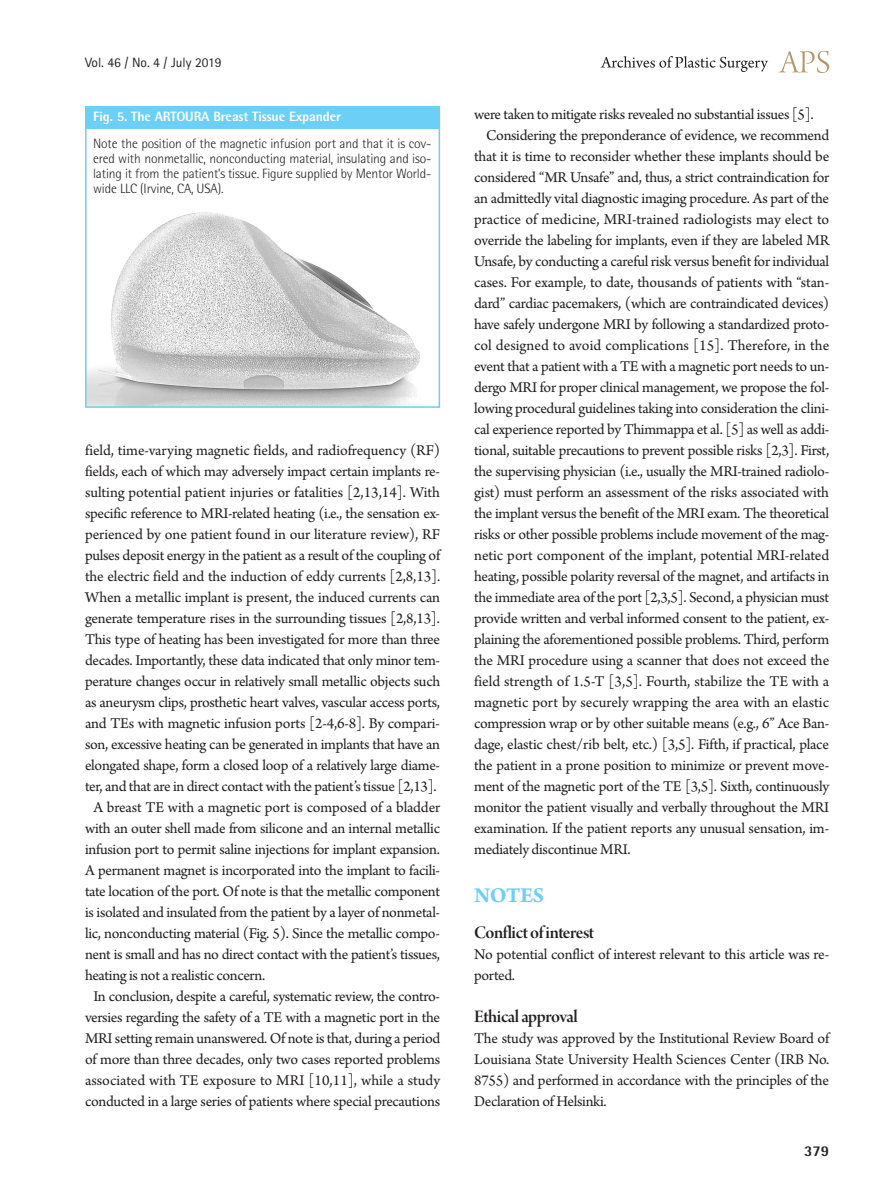
<style>
.page{position:relative;width:893px;height:1191px;background:#fff}
.page>*{position:absolute;margin:0;border:0;box-sizing:border-box;transform-origin:0 0}
.대제목{font:700 22.5px "Arno Pro";letter-spacing:-.02em;color:#6bcff6}
.중제목{font:18.75px "Arno Pro Smbd Display";letter-spacing:-.025em;color:#231f20}
.본문{font:15.75px/21px "Arno Pro";letter-spacing:-.02em;color:#231f20;text-align:justify}
.본문_0{font:15.75px/21px "Arno Pro";letter-spacing:-.015em;color:#231f20}
.t1{font:800 15px "Rotis Semi Sans Std";color:#231f20}
.그림설명{font:300 13.5px/15px "Rotis Semi Sans Std";letter-spacing:-.01em;color:#231f20;text-align:justify}
.표그림제목{font:800 13.5px "Rotis Semi Sans Std";letter-spacing:-.01em;color:#fff}
.t2{font:13.5px "Rotis Sans Serif Std";color:#231f20}
</style>
<div class="page">
<svg style="left:779px;top:51px;width:50px;height:22px"></svg>
<svg style="left:601px;top:56px;width:167px;height:16px"></svg>
<img style="left:88px;top:212px;width:332px;height:193px">
<div style="left:85px;top:106px;width:354px;height:23px;background:#6bcff6"></div>
<div style="left:85px;top:106px;width:355px;height:302px;border:2px solid #6bcff6"></div>
<p class="t2" style="left:85px;top:54px;width:138px">Vol. 46 / No. 4 / July 2019</p>
<p class="표그림제목" style="left:93px;top:108px;width:250px">Fig. 5. The ARTOURA Breast Tissue Expander</p>
<p class="그림설명" style="left:93px;top:136px;width:340px">Note the position of the magnetic infusion port and that it is cov&shy;ered with nonmetallic, nonconducting material, insulating and iso&shy;lating it from the patient’s tissue. Figure supplied by Mentor World&shy;wide LLC (Irvine, CA, USA).</p>
<p class="본문" style="left:85px;top:441px;width:357px">field, time-varying magnetic fields, and radiofrequency (RF) fields, each of which may adversely impact certain implants re&shy;sulting potential patient injuries or fatalities [2,13,14]. With specific reference to MRI-related heating (i.e., the sensation ex&shy;perienced by one patient found in our literature review), RF pulses deposit energy in the patient as a result of the coupling of the electric field and the induction of eddy currents [2,8,13].<br>When a metallic implant is present, the induced currents can generate temperature rises in the surrounding tissues [2,8,13].<br>This type of heating has been investigated for more than three decades. Importantly, these data indicated that only minor tem&shy;perature changes occur in relatively small metallic objects such as aneurysm clips, prosthetic heart valves, vascular access ports, and TEs with magnetic infusion ports [2-4,6-8]. By compari&shy;son, excessive heating can be generated in implants that have an elongated shape, form a closed loop of a relatively large diame&shy;ter, and that are in direct contact with the patient’s tissue [2,13].</p>
<p class="본문" style="left:85px;top:798px;width:357px;text-indent:9px">A breast TE with a magnetic port is composed of a bladder with an outer shell made from silicone and an internal metallic infusion port to permit saline injections for implant expansion.<br>A permanent magnet is incorporated into the implant to facili&shy;tate location of the port. Of note is that the metallic component is isolated and insulated from the patient by a layer of nonmetal&shy;lic, nonconducting material (Fig. 5). Since the metallic compo&shy;nent is small and has no direct contact with the patient’s tissues, heating is not a realistic concern.</p>
<p class="본문" style="left:85px;top:987px;width:357px;text-align:center">In conclusion, despite a careful, systematic review, the contro&shy;versies regarding the safety of a TE with a magnetic port in the MRI setting remain unanswered. Of note is that, during a period of more than three decades, only two cases reported problems associated with TE exposure to MRI [10,11], while a study conducted in a large series of patients where special precautions</p>
<p class="본문" style="left:474px;top:105px;width:341px">were taken to mitigate risks revealed no substantial issues [5].</p>
<p class="본문" style="left:474px;top:126px;width:357px;text-indent:12px">Considering the preponderance of evidence, we recommend that it is time to reconsider whether these implants should be considered “MR Unsafe” and, thus, a strict contraindication for an admittedly vital diagnostic imaging procedure. As part of the practice of medicine, MRI-trained radiologists may elect to override the labeling for implants, even if they are labeled MR Unsafe, by conducting a careful risk versus benefit for individual cases. For example, to date, thousands of patients with “stan&shy;dard” cardiac pacemakers, (which are contraindicated devices) have safely undergone MRI by following a standardized proto&shy;col designed to avoid complications [15]. Therefore, in the event that a patient with a TE with a magnetic port needs to un&shy;dergo MRI for proper clinical management, we propose the fol&shy;lowing procedural guidelines taking into consideration the clini&shy;cal experience reported by Thimmappa et al. [5] as well as addi&shy;tional, suitable precautions to prevent possible risks [2,3]. First, the supervising physician (i.e., usually the MRI-trained radiolo&shy;gist) must perform an assessment of the risks associated with the implant versus the benefit of the MRI exam. The theoretical risks or other possible problems include movement of the mag&shy;netic port component of the implant, potential MRI-related heating, possible polarity reversal of the magnet, and artifacts in the immediate area of the port [2,3,5]. Second, a physician must provide written and verbal informed consent to the patient, ex&shy;plaining the aforementioned possible problems. Third, perform the MRI procedure using a scanner that does not exceed the field strength of 1.5-T [3,5]. Fourth, stabilize the TE with a magnetic port by securely wrapping the area with an elastic compression wrap or by other suitable means (e.g., 6” Ace Ban&shy;dage, elastic chest/rib belt, etc.) [3,5]. Fifth, if practical, place the patient in a prone position to minimize or prevent move&shy;ment of the magnetic port of the TE [3,5]. Sixth, continuously monitor the patient visually and verbally throughout the MRI examination. If the patient reports any unusual sensation, im&shy;mediately discontinue MRI.</p>
<p class="대제목" style="left:474px;top:882px;width:71px">NOTES</p>
<p class="중제목" style="left:474px;top:922px;width:122px">Conflict of interest</p>
<p class="본문_0" style="left:474px;top:945px;width:357px">No potential conflict of interest relevant to this article was re&shy;ported.</p>
<p class="중제목" style="left:474px;top:1006px;width:105px">Ethical approval</p>
<p class="본문_0" style="left:474px;top:1029px;width:357px;text-align:justify">The study was approved by the Institutional Review Board of Louisiana State University Health Sciences Center (IRB No.<br>8755) and performed in accordance with the principles of the Declaration of Helsinki.</p>
<p class="t1" style="left:804px;top:1141px;width:27px">379</p>
</div>
